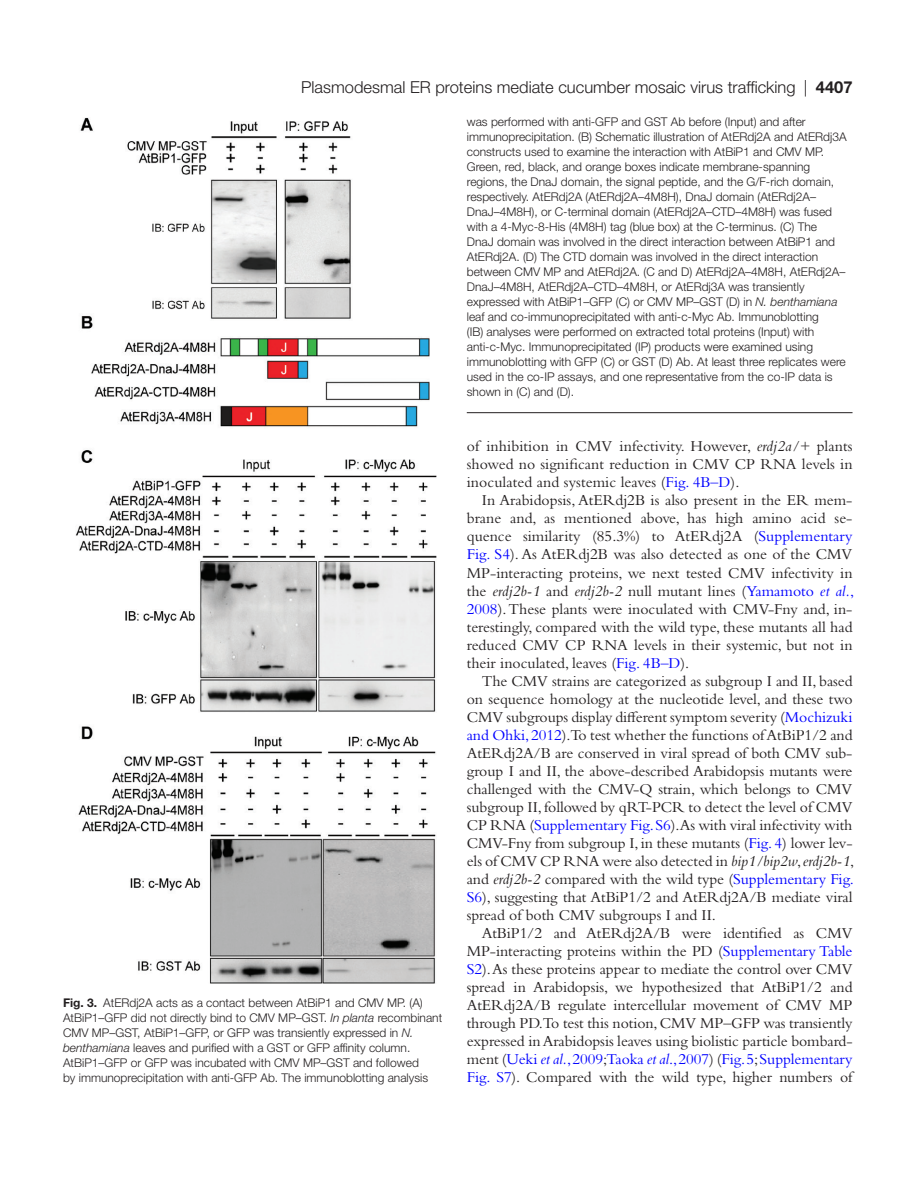
<style>
.page{position:relative;width:919px;height:1187px;background:#fff}
.page>*{position:absolute;margin:0;border:0;box-sizing:border-box;transform-origin:0 0}
.t1{font:300 16.5px "Helvetica Neue LT Std";color:#231f20}
.t2{font:15.75px/18px "Bembo Std";letter-spacing:-.005em;color:#231f20;text-align:justify}
.t3{font:300 12px/15px "Helvetica Neue LT Std";color:#231f20}
.s1{font-weight:700}
.s2{font-style:italic}
.s3{color:#00f}
.s4{font-style:italic;color:#00f}
</style>
<div class="page">
<img style="left:76px;top:117px;width:360px;height:866px">
<hr style="left:467px;top:412px;width:385px;height:1px;background:#231f20">
<p class="t1" style="left:301px;top:77px;width:553px">Plasmodesmal ER proteins mediate cucumber mosaic virus trafficking | <span class="s1">4407</span></p>
<p class="t3" style="left:63px;top:994px;width:380px"><span class="s1">Fig. 3.</span> AtERdj2A acts as a contact between AtBiP1 and CMV MP. (A)<br>AtBiP1–GFP did not directly bind to CMV MP–GST. <span class="s2">In planta</span> recombinant CMV MP–GST, AtBiP1–GFP, or GFP was transiently expressed in <span class="s2">N. benthamiana</span> leaves and purified with a GST or GFP affinity column.<br>AtBiP1–GFP or GFP was incubated with CMV MP–GST and followed<br>by immunoprecipitation with anti-GFP Ab. The immunoblotting analysis</p>
<p class="t3" style="left:467px;top:114px;width:381px">was performed with anti-GFP and GST Ab before (Input) and after immunoprecipitation. (B) Schematic illustration of AtERdj2A and AtERdj3A constructs used to examine the interaction with AtBiP1 and CMV MP.<br>Green, red, black, and orange boxes indicate membrane-spanning regions, the DnaJ domain, the signal peptide, and the G/F-rich domain, respectively. AtERdj2A (AtERdj2A–4M8H), DnaJ domain (AtERdj2A– DnaJ–4M8H), or C-terminal domain (AtERdj2A–CTD–4M8H) was fused with a 4-Myc-8-His (4M8H) tag (blue box) at the C-terminus. (C) The DnaJ domain was involved in the direct interaction between AtBiP1 and AtERdj2A. (D) The CTD domain was involved in the direct interaction between CMV MP and AtERdj2A. (C and D) AtERdj2A–4M8H, AtERdj2A– DnaJ–4M8H, AtERdj2A–CTD–4M8H, or AtERdj3A was transiently expressed with AtBiP1–GFP (C) or CMV MP–GST (D) in <span class="s2">N. benthamiana </span>leaf and co-immunoprecipitated with anti-c-Myc Ab. Immunoblotting<br>(IB) analyses were performed on extracted total proteins (Input) with anti-c-Myc. Immunoprecipitated (IP) products were examined using immunoblotting with GFP (C) or GST (D) Ab. At least three replicates were used in the co-IP assays, and one representative from the co-IP data is shown in (C) and (D).</p>
<p class="t2" style="left:467px;top:437px;width:387px">of inhibition in CMV infectivity. However, <span class="s2">erdj2a/+</span> plants showed no significant reduction in CMV CP RNA levels in inoculated and systemic leaves (<span class="s3">Fig. 4B–D</span>).</p>
<p class="t2" style="left:467px;top:491px;width:389px;text-indent:15px">In Arabidopsis, AtERdj2B is also present in the ER mem&shy;brane and, as mentioned above, has high amino acid se&shy;quence similarity (85.3%) to AtERdj2A (<span class="s3">Supplementary Fig. S4</span>). As AtERdj2B was also detected as one of the CMV MP-interacting proteins, we next tested CMV infectivity in the <span class="s2">erdj2b-1</span> and <span class="s2">erdj2b-2</span> null mutant lines (<span class="s3">Yamamoto</span> <span class="s4">et al.</span><span class="s3">, 2008</span>). These plants were inoculated with CMV-Fny and, in&shy;terestingly, compared with the wild type, these mutants all had reduced CMV CP RNA levels in their systemic, but not in their inoculated, leaves (<span class="s3">Fig. 4B–D</span>).</p>
<p class="t2" style="left:467px;top:671px;width:389px;text-indent:15px">The CMV strains are categorized as subgroup I and II, based on sequence homology at the nucleotide level, and these two CMV subgroups display different symptom severity (<span class="s3">Mochizuki and Ohki, 2012</span>).To test whether the functions of AtBiP1/2 and AtERdj2A/B are conserved in viral spread of both CMV sub&shy;group I and II, the above-described Arabidopsis mutants were challenged with the CMV-Q strain, which belongs to CMV subgroup II, followed by qRT-PCR to detect the level of CMV CP RNA (<span class="s3">Supplementary Fig. S6</span>).As with viral infectivity with CMV-Fny from subgroup I, in these mutants (<span class="s3">Fig. 4</span>) lower lev&shy;els of CMV CP RNA were also detected in <span class="s2">bip1/bip2w</span>, <span class="s2">erdj2b-1</span>, and <span class="s2">erdj2b-2</span> compared with the wild type (<span class="s3">Supplementary Fig.<br>S6</span>), suggesting that AtBiP1/2 and AtERdj2A/B mediate viral spread of both CMV subgroups I and II.</p>
<p class="t2" style="left:467px;top:923px;width:387px;text-indent:15px">AtBiP1/2 and AtERdj2A/B were identified as CMV MP-interacting proteins within the PD (<span class="s3">Supplementary Table S2</span>). As these proteins appear to mediate the control over CMV spread in Arabidopsis, we hypothesized that AtBiP1/2 and AtERdj2A/B regulate intercellular movement of CMV MP through PD.To test this notion, CMV MP–GFP was transiently expressed in Arabidopsis leaves using biolistic particle bombard&shy;ment (<span class="s3">Ueki</span> <span class="s4">et al.</span><span class="s3">, 2009</span>;<span class="s3">Taoka</span> <span class="s4">et al</span><span class="s3">., 2007</span>) (<span class="s3">Fig. 5</span>; <span class="s3">Supplementary Fig. S7</span>). Compared with the wild type, higher numbers of</p>
</div>
